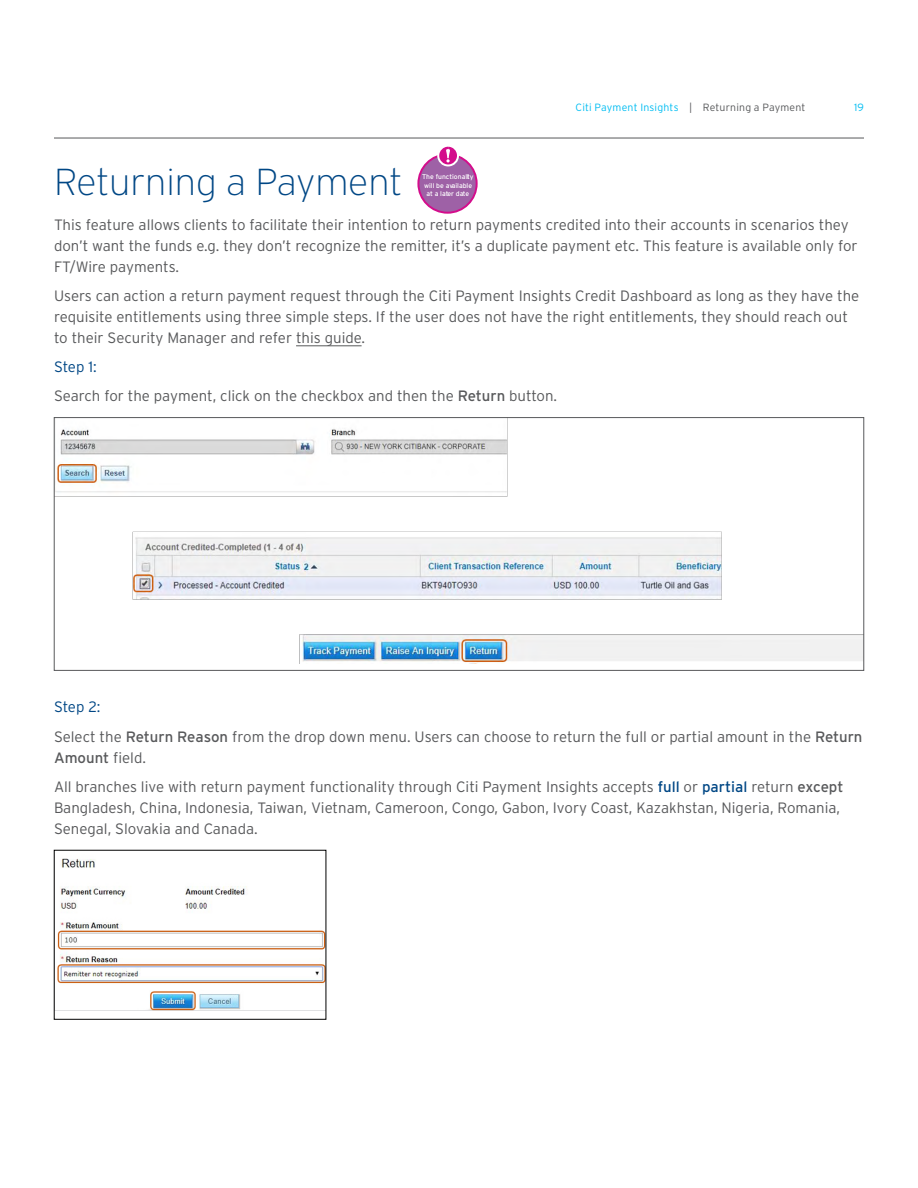
<style>
.page{position:relative;width:918px;height:1188px;background:#fff}
.page>*{position:absolute;margin:0;border:0;box-sizing:border-box;transform-origin:0 0}
.Section_Head{font:200 37.5px "Interstate";color:#004785}
.Main_Text{font:300 15px/21px "Interstate";color:#58595b}
.Main_Text-2{font:300 15px "Interstate";letter-spacing:-.01em;color:#004785}
.t1{font:300 10.5px "Interstate";letter-spacing:.02em;color:#00bdf2}
.t2{font:6.75px/8.1px "Interstate Pl";color:#fff;text-align:center}
.s1{color:#58595b}
.s2{font-weight:400}
.s3{font-weight:400;color:#004785}
</style>
<div class="page">
<hr style="left:54px;top:138px;width:810px;height:1px;background:#58595b">
<hr style="left:296px;top:345px;width:66px;height:1px;background:#58595b">
<img style="left:56px;top:419px;width:806px;height:244px">
<div style="left:54px;top:417px;width:810px;height:254px;border:1px solid #58595b"></div>
<img style="left:57px;top:858px;width:267px;height:152px">
<div style="left:54px;top:850px;width:272px;height:170px;border:1px solid #000"></div>
<div style="left:418px;top:154px;width:59px;height:59px;background:#9e61a6;border-radius:50%"></div>
<div style="left:417px;top:153px;width:61px;height:61px;border:2px solid #d40d8c;border-radius:50%"></div>
<div style="left:437px;top:145px;width:22px;height:21px;border:2px solid #fff;border-radius:50%"></div>
<svg style="left:438px;top:146px;width:20px;height:19px"></svg>
<p class="t1" style="left:576px;top:101px;width:231px">Citi Payment Insights <span class="s1">| Returning a Payment</span></p>
<p class="t1" style="left:854px;top:101px;width:11px">19</p>
<p class="Section_Head" style="left:54px;top:162px;width:350px">Returning a Payment</p>
<p class="Main_Text" style="left:54px;top:214px;width:805px">This feature allows clients to facilitate their intention to return payments credited into their accounts in scenarios they don’t want the funds e.g. they don’t recognize the remitter, it’s a duplicate payment etc. This feature is available only for<br>FT/Wire payments.</p>
<p class="Main_Text" style="left:54px;top:285px;width:807px">Users can action a return payment request through the Citi Payment Insights Credit Dashboard as long as they have the requisite entitlements using three simple steps. If the user does not have the right entitlements, they should reach out to their Security Manager and refer this guide.</p>
<p class="Main_Text-2" style="left:54px;top:358px;width:44px">Step 1:</p>
<p class="Main_Text" style="left:54px;top:385px;width:505px">Search for the payment, click on the checkbox and then the <span class="s2">Return</span> button.</p>
<p class="t2" style="left:422px;top:173px;width:53px">The functionality will be available at a later date</p>
<p class="Main_Text-2" style="left:54px;top:699px;width:48px">Step 2:</p>
<p class="Main_Text" style="left:54px;top:726px;width:810px">Select the <span class="s2">Return Reason</span> from the drop down menu. Users can choose to return the full or partial amount in the <span class="s2">Return<br>Amount</span> field.</p>
<p class="Main_Text" style="left:54px;top:776px;width:791px">All branches live with return payment functionality through Citi Payment Insights accepts <span class="s3">full</span> or <span class="s3">partial</span> return <span class="s2">except<br></span>Bangladesh, China, Indonesia, Taiwan, Vietnam, Cameroon, Congo, Gabon, Ivory Coast, Kazakhstan, Nigeria, Romania,<br>Senegal, Slovakia and Canada.</p>
</div>
